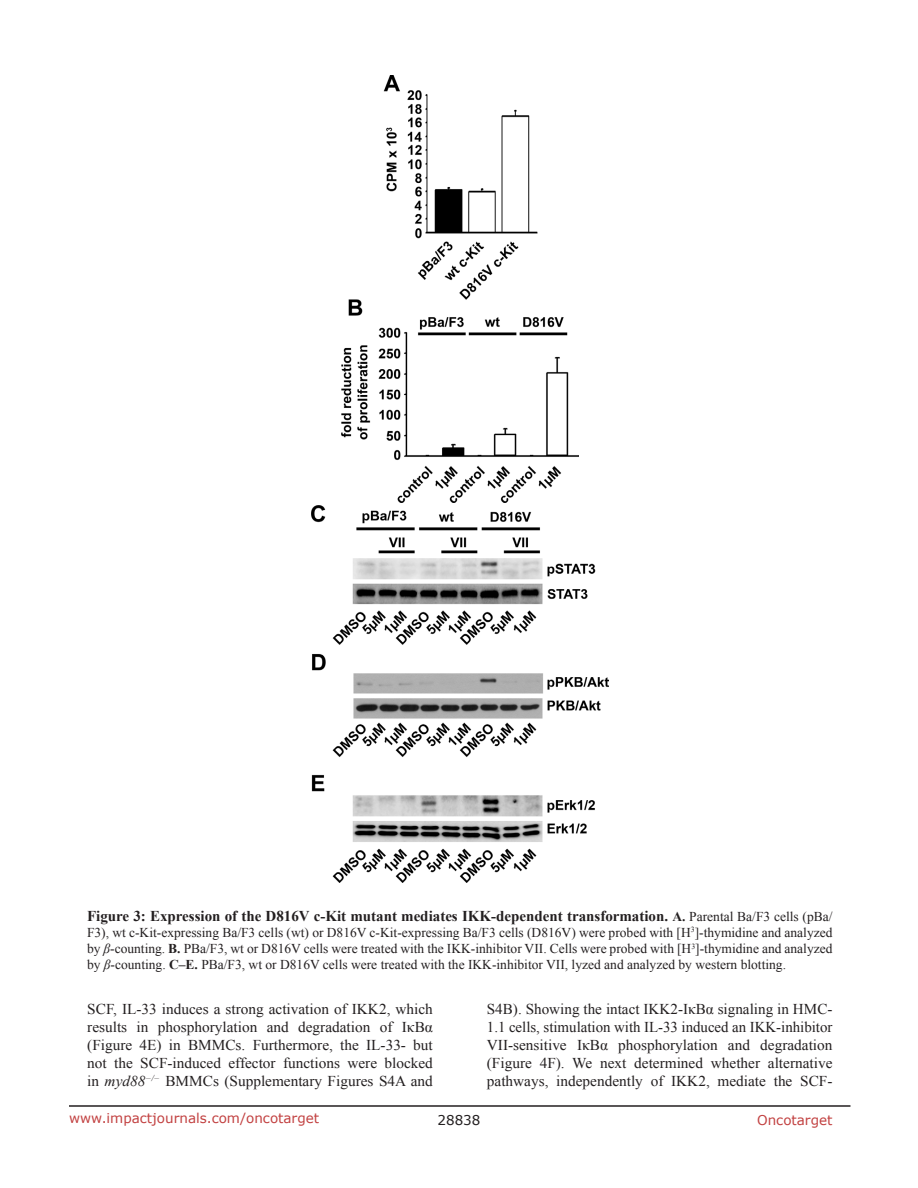
<style>
.page{position:relative;width:918px;height:1188px;background:#fff}
.page>*{position:absolute;margin:0;border:0;box-sizing:border-box;transform-origin:0 0}
.BodyText{font:15px/18px "Times New Roman";color:#231f20;text-align:justify}
.FigureText{font:700 15px "Times New Roman";color:#231f20}
.FigureText-2{font:13.5px/16.2px "Times New Roman";color:#231f20;text-align:justify}
.t1{font:13.5px "Verdana";color:#c24141}
.t2{font:13.5px "Verdana";color:#231f20}
.s1{font-size:13.5px}
.s2{font-weight:400;font-size:13.5px}
.s3{font-style:italic}
.s4{font-weight:700}
</style>
<div class="page">
<hr style="left:69px;top:1105px;width:781px;height:2px;background:#231f20">
<img style="left:341px;top:76px;width:237px;height:426px">
<img style="left:312px;top:506px;width:296px;height:376px">
<p class="FigureText" style="left:87px;top:905px;width:747px">Figure 3: Expression of the D816V c-Kit mutant mediates IKK-dependent transformation. <span class="s1">A.</span> <span class="s2">Parental Ba/F3 cells (pBa/</span></p>
<p class="FigureText-2" style="left:87px;top:924px;width:747px">F3), wt c-Kit-expressing Ba/F3 cells (wt) or D816V c-Kit-expressing Ba/F3 cells (D816V) were probed with [H<sup>3</sup>]-thymidine and analyzed by <span class="s3">β</span>-counting. <span class="s4">B.</span> PBa/F3, wt or D816V cells were treated with the IKK-inhibitor VII. Cells were probed with [H<sup>3</sup>]-thymidine and analyzed by <span class="s3">β</span>-counting. <span class="s4">C–E.</span> PBa/F3, wt or D816V cells were treated with the IKK-inhibitor VII, lyzed and analyzed by western blotting.</p>
<p class="BodyText" style="left:87px;top:1000px;width:347px">SCF, IL-33 induces a strong activation of IKK2, which results in phosphorylation and degradation of IκBα (Figure 4E) in BMMCs. Furthermore, the IL-33- but not the SCF-induced effector functions were blocked in <span class="s3">myd88</span><sup>−/−</sup> BMMCs (Supplementary Figures S4A and</p>
<p class="BodyText" style="left:487px;top:1000px;width:347px">S4B). Showing the intact IKK2-IκBα signaling in HMC-1.1 cells, stimulation with IL-33 induced an IKK-inhibitor VII-sensitive IκBα phosphorylation and degradation (Figure 4F). We next determined whether alternative pathways, independently of IKK2, mediate the SCF-</p>
<p class="t1" style="left:69px;top:1109px;width:252px">www.impactjournals.com/oncotarget</p>
<p class="t2" style="left:438px;top:1111px;width:44px">28838</p>
<p class="t1" style="left:757px;top:1111px;width:77px">Oncotarget</p>
</div>
